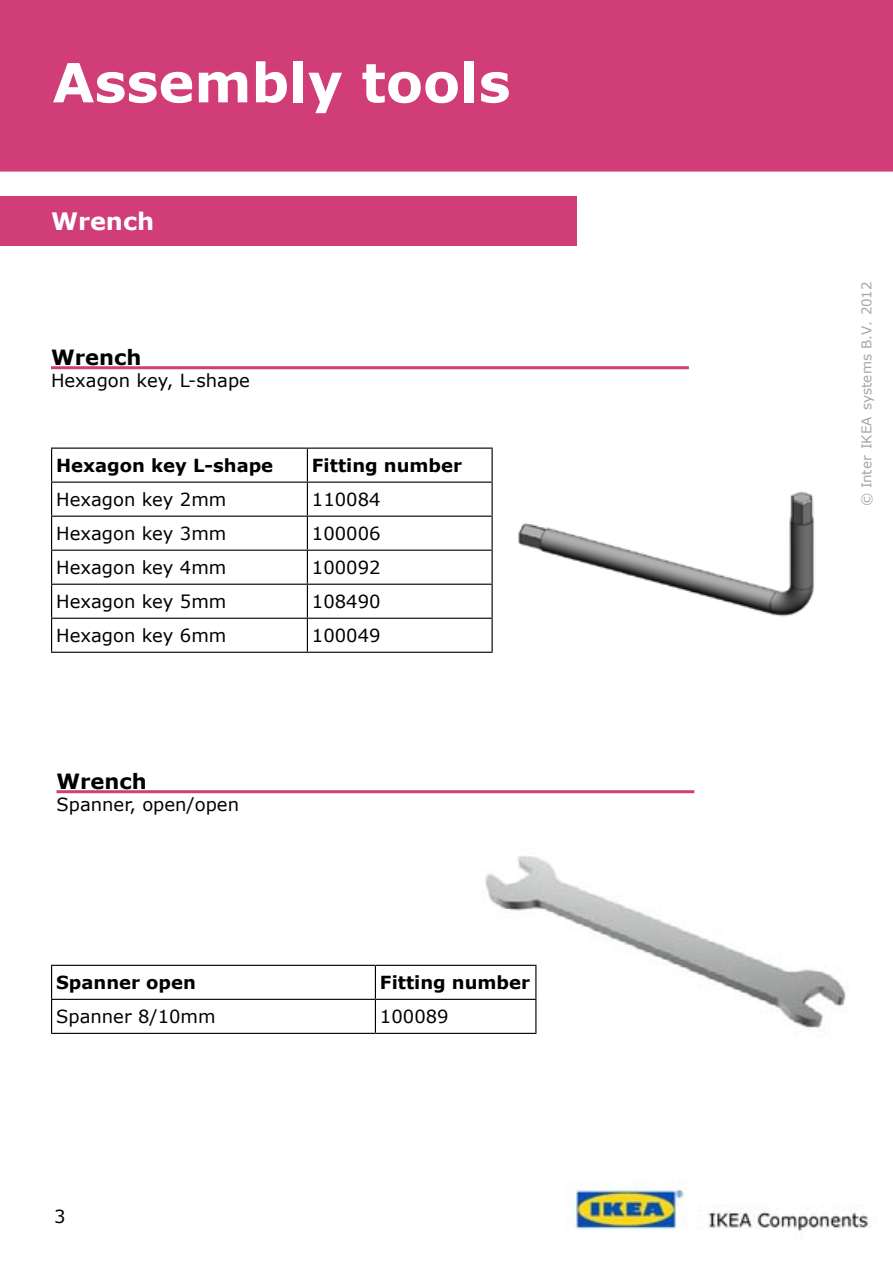
<style>
.page{position:relative;width:893px;height:1263px;background:#fff}
.page>*{position:absolute;margin:0;border:0;box-sizing:border-box;transform-origin:0 0}
.t1{font:700 54px "Verdana";color:#fff}
.t2{font:700 24px "Verdana";color:#fff}
.t3{font:700 21px "Verdana";color:#000}
.t4{font:18px "Verdana";color:#000}
.t5{font:700 18px "Verdana";color:#000}
.t6{font:13.5px "Verdana";letter-spacing:-.01em;color:#a6a6a6}
</style>
<div class="page">
<img style="left:566px;top:1183px;width:304px;height:49px">
<div style="left:1px;top:1px;width:891px;height:170px;background:#d13d77"></div>
<div style="left:0;top:0;width:893px;height:172px;border:2px solid #d13d77"></div>
<div style="left:0;top:196px;width:577px;height:50px;background:#d13d77"></div>
<hr style="left:51px;top:366px;width:638px;height:3px;background:#d13d77">
<img style="left:518px;top:491px;width:296px;height:126px">
<hr style="left:51px;top:448px;width:256px;height:1px;background:#000">
<hr style="left:51px;top:449px;width:1px;height:33px;background:#000">
<hr style="left:307px;top:448px;width:186px;height:1px;background:#000">
<hr style="left:307px;top:449px;width:1px;height:33px;background:#000">
<hr style="left:492px;top:449px;width:1px;height:33px;background:#000">
<hr style="left:51px;top:482px;width:256px;height:1px;background:#000">
<hr style="left:51px;top:483px;width:1px;height:33px;background:#000">
<hr style="left:307px;top:482px;width:186px;height:1px;background:#000">
<hr style="left:307px;top:483px;width:1px;height:33px;background:#000">
<hr style="left:492px;top:483px;width:1px;height:33px;background:#000">
<hr style="left:51px;top:516px;width:256px;height:1px;background:#000">
<hr style="left:51px;top:517px;width:1px;height:33px;background:#000">
<hr style="left:307px;top:516px;width:186px;height:1px;background:#000">
<hr style="left:307px;top:517px;width:1px;height:33px;background:#000">
<hr style="left:492px;top:517px;width:1px;height:33px;background:#000">
<hr style="left:51px;top:550px;width:256px;height:1px;background:#000">
<hr style="left:51px;top:551px;width:1px;height:33px;background:#000">
<hr style="left:307px;top:550px;width:186px;height:1px;background:#000">
<hr style="left:307px;top:551px;width:1px;height:33px;background:#000">
<hr style="left:492px;top:551px;width:1px;height:33px;background:#000">
<hr style="left:51px;top:584px;width:256px;height:1px;background:#000">
<hr style="left:51px;top:585px;width:1px;height:33px;background:#000">
<hr style="left:307px;top:584px;width:186px;height:1px;background:#000">
<hr style="left:307px;top:585px;width:1px;height:33px;background:#000">
<hr style="left:492px;top:585px;width:1px;height:33px;background:#000">
<hr style="left:51px;top:618px;width:256px;height:1px;background:#000">
<hr style="left:51px;top:619px;width:1px;height:33px;background:#000">
<hr style="left:307px;top:618px;width:186px;height:1px;background:#000">
<hr style="left:307px;top:619px;width:1px;height:33px;background:#000">
<hr style="left:492px;top:619px;width:1px;height:33px;background:#000">
<hr style="left:51px;top:652px;width:256px;height:1px;background:#000">
<hr style="left:307px;top:652px;width:186px;height:1px;background:#000">
<hr style="left:56px;top:790px;width:638px;height:3px;background:#d13d77">
<img style="left:471px;top:856px;width:375px;height:178px">
<hr style="left:51px;top:965px;width:324px;height:1px;background:#000">
<hr style="left:51px;top:966px;width:1px;height:33px;background:#000">
<hr style="left:375px;top:965px;width:161px;height:1px;background:#000">
<hr style="left:375px;top:966px;width:1px;height:33px;background:#000">
<hr style="left:535px;top:966px;width:1px;height:33px;background:#000">
<hr style="left:51px;top:999px;width:324px;height:1px;background:#000">
<hr style="left:51px;top:1000px;width:1px;height:33px;background:#000">
<hr style="left:375px;top:999px;width:161px;height:1px;background:#000">
<hr style="left:375px;top:1000px;width:1px;height:33px;background:#000">
<hr style="left:535px;top:1000px;width:1px;height:33px;background:#000">
<hr style="left:51px;top:1033px;width:324px;height:1px;background:#000">
<hr style="left:375px;top:1033px;width:161px;height:1px;background:#000">
<h1 class="t1" style="left:53px;top:44px;width:460px">Assembly tools</h1>
<h2 class="t2" style="left:51px;top:204px;width:105px">Wrench</h2>
<p class="t3" style="left:51px;top:343px;width:92px">Wrench</p>
<p class="t4" style="left:51px;top:368px;width:200px">Hexagon key, L-shape</p>
<p class="t5" style="left:56px;top:453px;width:219px">Hexagon key L-shape</p>
<p class="t5" style="left:312px;top:453px;width:152px">Fitting number</p>
<p class="t4" style="left:56px;top:487px;width:172px">Hexagon key 2mm</p>
<p class="t4" style="left:312px;top:487px;width:70px">110084</p>
<p class="t4" style="left:56px;top:521px;width:172px">Hexagon key 3mm</p>
<p class="t4" style="left:312px;top:521px;width:70px">100006</p>
<p class="t4" style="left:56px;top:555px;width:172px">Hexagon key 4mm</p>
<p class="t4" style="left:312px;top:555px;width:70px">100092</p>
<p class="t4" style="left:56px;top:589px;width:172px">Hexagon key 5mm</p>
<p class="t4" style="left:312px;top:589px;width:70px">108490</p>
<p class="t4" style="left:56px;top:623px;width:172px">Hexagon key 6mm</p>
<p class="t4" style="left:312px;top:623px;width:70px">100049</p>
<p class="t3" style="left:56px;top:767px;width:92px">Wrench</p>
<p class="t4" style="left:56px;top:792px;width:184px">Spanner, open/open</p>
<p class="t5" style="left:56px;top:970px;width:141px">Spanner open</p>
<p class="t5" style="left:380px;top:970px;width:152px">Fitting number</p>
<p class="t4" style="left:56px;top:1004px;width:161px">Spanner 8/10mm</p>
<p class="t4" style="left:380px;top:1004px;width:70px">100089</p>
<p class="t4" style="left:54px;top:1204px;width:13px">3</p>
<p class="t6" style="left:857px;top:506px;width:225px;rotate:-90deg">© Inter IKEA systems B.V. 2012</p>
</div>
